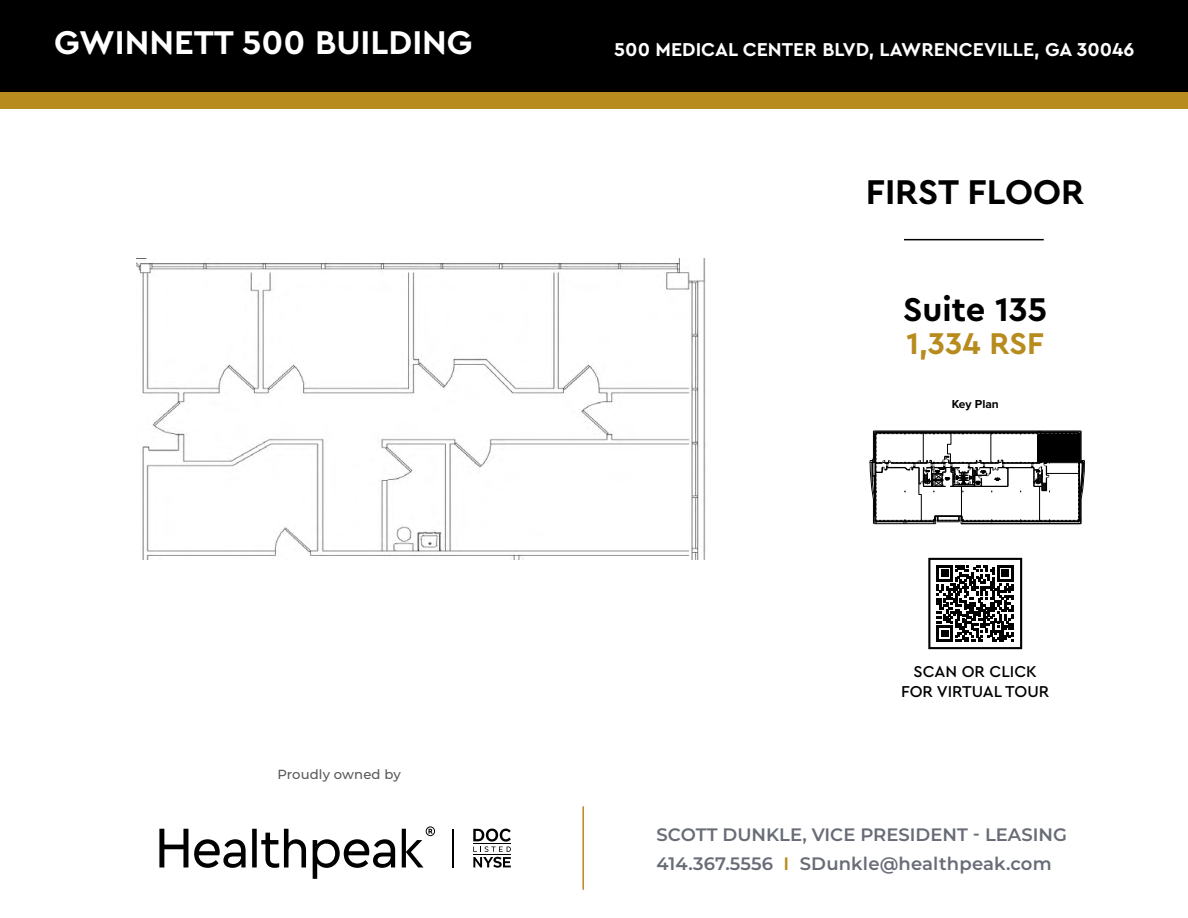
<style>
.page{position:relative;width:1188px;height:918px;background:#fff}
.page>*{position:absolute;margin:0;border:0;box-sizing:border-box;transform-origin:0 0}
.t1{font:700 36px "Cera Pro";color:#000}
.t2{font:700 34.5px "Cera Pro";color:#fff}
.t3{font:700 34.5px "Cera Pro";color:#000}
.t4{font:700 31.5px "Cera Pro";color:#b78b1e}
.t5{font:600 21px "Proxima Nova";color:#fff}
.t6{font:700 19.5px "Cera Pro";color:#fff}
.t7{font:600 18px/28.5px "Montserrat";color:#686c77}
.t8{font:500 16.5px/19.8px "Cera Pro";color:#000;text-align:center}
.t9{font:500 13.2px "Montserrat";letter-spacing:.01em;color:#58595b}
.t10{font:700 12px "Proxima Nova";color:#000}
.s1{color:#b78b1e}
</style>
<div class="page">
<hr style="left:904px;top:239px;width:140px;height:1px;background:#000">
<svg style="left:870px;top:431px;width:214px;height:93px"></svg>
<img style="left:137px;top:258px;width:569px;height:302px">
<div style="left:1038px;top:435px;width:41px;height:27px;background:#000"></div>
<div style="left:1037px;top:434px;width:43px;height:28px;border:2px solid #000"></div>
<svg style="left:928px;top:557px;width:95px;height:93px"></svg>
<hr style="left:582px;top:806px;width:2px;height:84px;background:#b78b1e">
<svg style="left:473px;top:829px;width:38px;height:39px"></svg>
<svg style="left:159px;top:826px;width:276px;height:53px"></svg>
<hr style="left:452px;top:829px;width:1px;height:38px;background:#000">
<div style="left:0;top:92px;width:1188px;height:18px;background:#b78b1e"></div>
<div style="left:1px;top:0;width:1187px;height:92px;background:#000"></div>
<h2 class="t2" style="left:54px;top:16px;width:420px">GWINNETT 500 BUILDING</h2>
<p class="t9" style="left:277px;top:765px;width:125px">Proudly owned by</p>
<p class="t5" style="left:579px;top:31px;width:557px">500 MEDICAL CENTER BLVD, LAWRENCEVILLE, GA 30046</p>
<p class="t6" style="left:614px;top:35px;width:522px">500 MEDICAL CENTER BLVD, LAWRENCEVILLE, GA 30046</p>
<h1 class="t1" style="left:866px;top:164px;width:220px">FIRST FLOOR</h1>
<h2 class="t3" style="left:903px;top:283px;width:146px">Suite 135</h2>
<h3 class="t4" style="left:907px;top:319px;width:139px">1,334 RSF</h3>
<p class="t10" style="left:952px;top:395px;width:49px">Key Plan</p>
<p class="t8" style="left:901px;top:661px;width:150px">SCAN OR CLICK<br>FOR VIRTUAL TOUR</p>
<p class="t7" style="left:657px;top:820px;width:412px">SCOTT DUNKLE, VICE PRESIDENT - LEASING<br>414.367.5556 <span class="s1">I</span> SDunkle@healthpeak.com</p>
</div>
